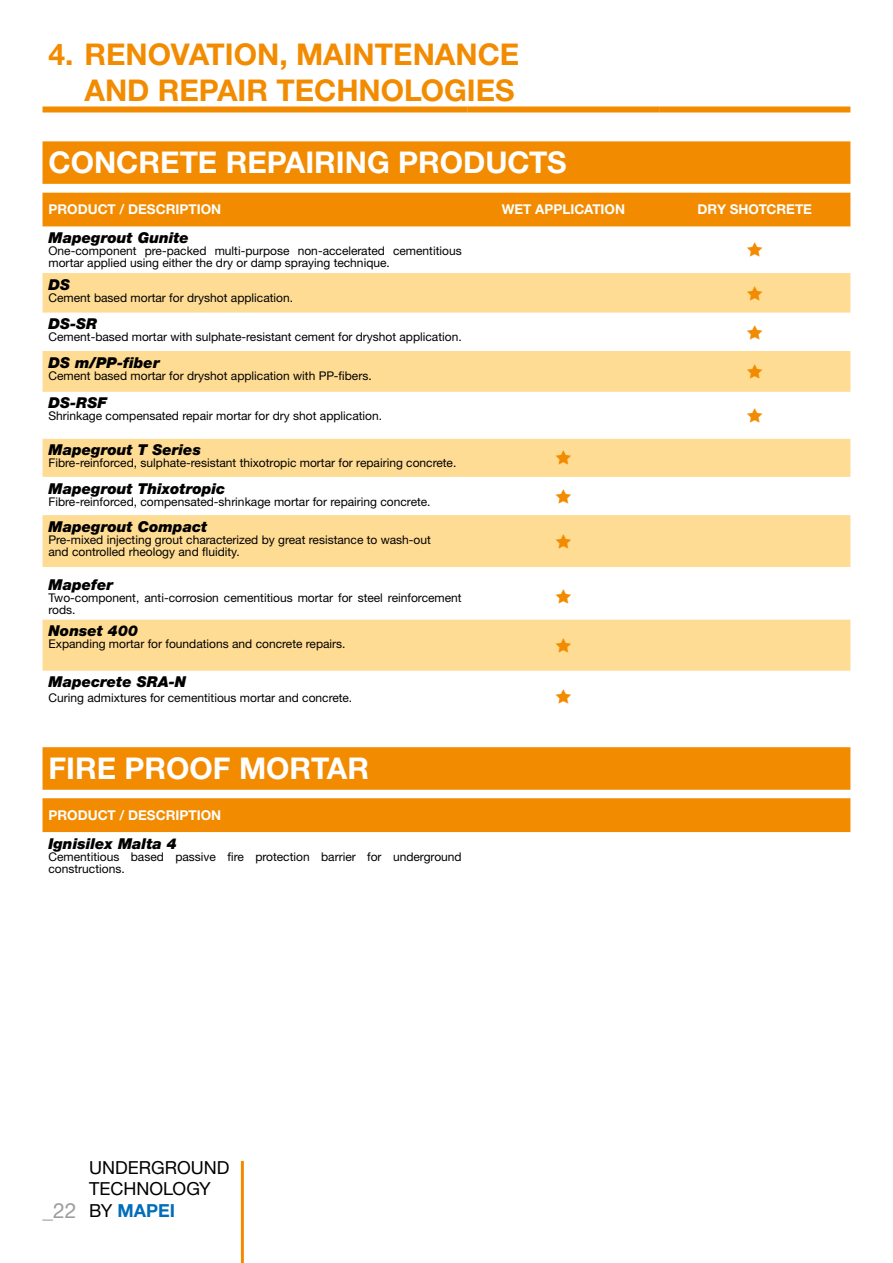
<style>
.page{position:relative;width:893px;height:1263px;background:#fff}
.page>*{position:absolute;margin:0;border:0;box-sizing:border-box;transform-origin:0 0}
.t1{font:700 30px/36px "Helvetica Neue LTW1 G";color:#f28b00;text-align:right}
.t2{font:700 30px "Helvetica Neue LTW1 G";color:#fff}
.t3{font:21px "Helvetica Neue LTW1 G";color:#9c9c9d}
.t4{font:18px/21.6px "Helvetica Neue LTW1 G";color:#000}
.t5{font:italic 900 15px "Helvetica Neue LTW1 G";color:#000}
.t6{font:700 13.5px "Helvetica Neue LTW1 G";color:#fff}
.t7{font:12px/12px "Helvetica Neue LTW1 G";color:#000}
.s1{font-weight:700;color:#006eb9}
</style>
<div class="page">
<hr style="left:241px;top:1161px;width:3px;height:102px;background:#f28b00">
<div style="left:43px;top:141px;width:807px;height:85px;background:#f28b00"></div>
<svg style="left:43px;top:184px;width:807px;height:8px"></svg>
<svg style="left:43px;top:273px;width:807px;height:294px;fill:#ffdc93"></svg>
<svg style="left:43px;top:313px;width:807px;height:126px"></svg>
<div style="left:43px;top:106px;width:425px;height:6px;background:#f28b00"></div>
<div style="left:468px;top:106px;width:191px;height:6px;background:#f28b00"></div>
<div style="left:659px;top:106px;width:191px;height:6px;background:#f28b00"></div>
<svg style="left:43px;top:747px;width:807px;height:85px;background:#f3961a"></svg>
<svg style="left:43px;top:832px;width:807px;height:1px"></svg>
<svg style="left:747px;top:285px;width:15px;height:15px"></svg>
<svg style="left:747px;top:324px;width:15px;height:15px"></svg>
<div style="left:43px;top:351px;width:807px;height:41px;background:#ffdc93"></div>
<svg style="left:747px;top:407px;width:15px;height:15px"></svg>
<svg style="left:556px;top:450px;width:15px;height:15px"></svg>
<svg style="left:556px;top:488px;width:15px;height:15px"></svg>
<svg style="left:556px;top:533px;width:15px;height:15px"></svg>
<div style="left:43px;top:620px;width:807px;height:51px;background:#ffdc93"></div>
<h1 class="t1" style="left:49px;top:36px;width:472px">4. RENOVATION, MAINTENANCE<br>AND REPAIR TECHNOLOGIES</h1>
<h1 class="t2" style="left:49px;top:144px;width:519px">CONCRETE REPAIRING PRODUCTS</h1>
<p class="t6" style="left:49px;top:201px;width:174px">PRODUCT / DESCRIPTION</p>
<p class="t6" style="left:502px;top:201px;width:125px">WET APPLICATION</p>
<p class="t6" style="left:698px;top:201px;width:116px">DRY SHOTCRETE</p>
<p class="t5" style="left:49px;top:229px;width:142px">Mapegrout Gunite</p>
<p class="t7" style="left:49px;top:245px;width:415px">One-component pre-packed multi-purpose non-accelerated cementitious mortar applied using either the dry or damp spraying technique.</p>
<p class="t5" style="left:49px;top:275px;width:23px">DS</p>
<p class="t7" style="left:49px;top:291px;width:246px">Cement based mortar for dryshot application.</p>
<p class="t5" style="left:49px;top:315px;width:50px">DS-SR</p>
<p class="t7" style="left:49px;top:331px;width:415px">Cement-based mortar with sulphate-resistant cement for dryshot application.</p>
<p class="t5" style="left:49px;top:353px;width:113px">DS m/PP-fiber</p>
<p class="t7" style="left:49px;top:369px;width:325px">Cement based mortar for dryshot application with PP-fibers.</p>
<p class="t5" style="left:49px;top:394px;width:60px">DS-RSF</p>
<p class="t7" style="left:49px;top:410px;width:335px">Shrinkage compensated repair mortar for dry shot application.</p>
<p class="t5" style="left:49px;top:441px;width:154px">Mapegrout T Series</p>
<p class="t7" style="left:49px;top:457px;width:409px">Fibre-reinforced, sulphate-resistant thixotropic mortar for repairing concrete.</p>
<p class="t5" style="left:49px;top:479px;width:178px">Mapegrout Thixotropic</p>
<p class="t7" style="left:49px;top:495px;width:384px">Fibre-reinforced, compensated-shrinkage mortar for repairing concrete.</p>
<p class="t5" style="left:49px;top:517px;width:160px">Mapegrout Compact</p>
<p class="t7" style="left:49px;top:533px;width:384px">Pre-mixed injecting grout characterized by great resistance to wash-out and controlled rheology and fluidity.</p>
<p class="t5" style="left:49px;top:575px;width:66px">Mapefer</p>
<p class="t7" style="left:49px;top:591px;width:415px">Two-component, anti-corrosion cementitious mortar for steel reinforcement rods.</p>
<p class="t5" style="left:49px;top:622px;width:91px">Nonset 400</p>
<p class="t7" style="left:49px;top:638px;width:299px">Expanding mortar for foundations and concrete repairs.</p>
<p class="t5" style="left:49px;top:673px;width:139px">Mapecrete SRA-N</p>
<p class="t7" style="left:49px;top:691px;width:305px">Curing admixtures for cementitious mortar and concrete.</p>
<h1 class="t2" style="left:49px;top:750px;width:322px">FIRE PROOF MORTAR</h1>
<p class="t6" style="left:49px;top:807px;width:174px">PRODUCT / DESCRIPTION</p>
<p class="t5" style="left:49px;top:834px;width:130px">Ignisilex Malta 4</p>
<p class="t7" style="left:49px;top:850px;width:415px">Cementitious based passive fire protection barrier for underground constructions.</p>
<h2 class="t3" style="left:43px;top:1198px;width:35px">_22</h2>
<h3 class="t4" style="left:89px;top:1156px;width:142px">UNDERGROUND<br>TECHNOLOGY<br>BY <span class="s1">MAPEI</span></h3>
</div>
